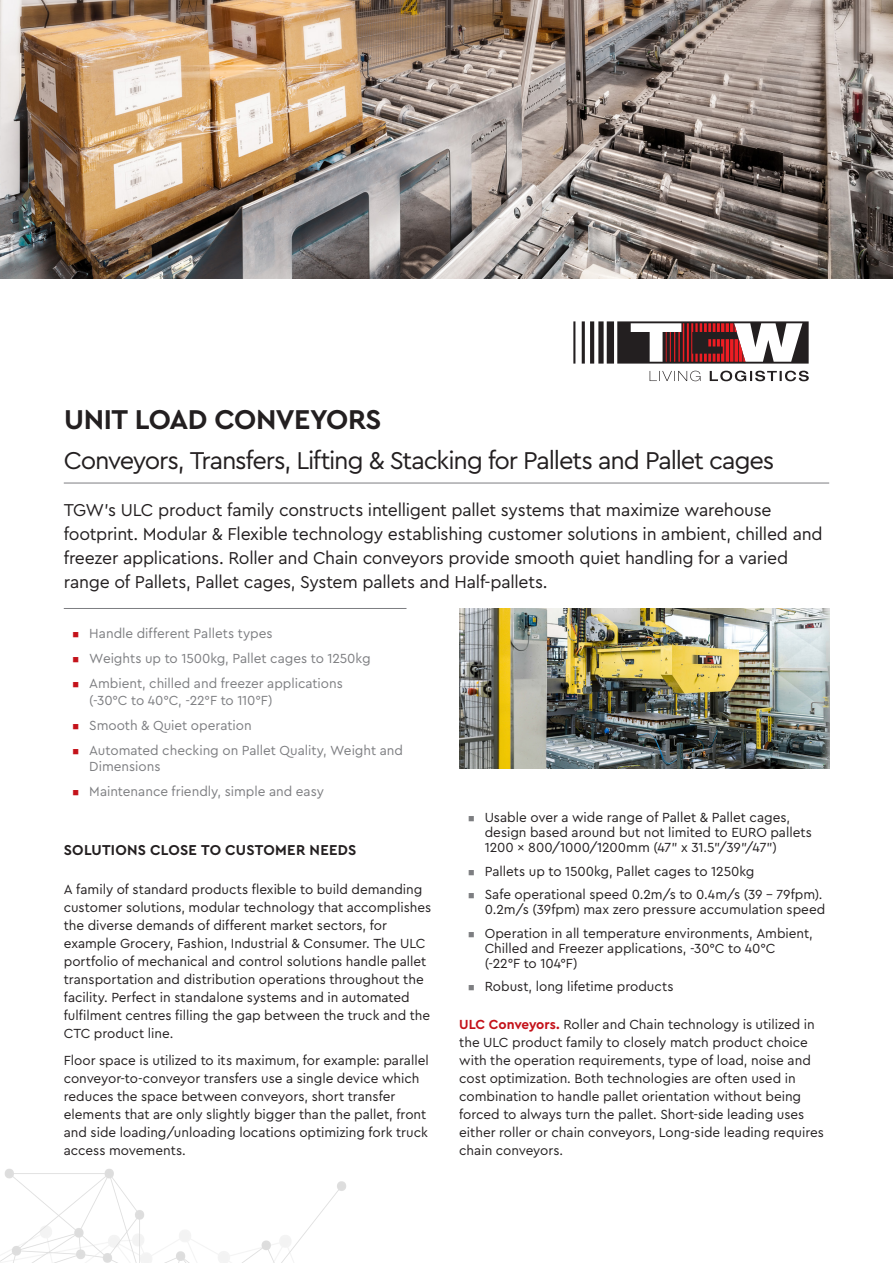
<style>
.page{position:relative;width:893px;height:1263px;background:#fff}
.page>*{position:absolute;margin:0;border:0;box-sizing:border-box;transform-origin:0 0}
.Head{font:700 28.5px "Cera PRO";letter-spacing:-.02em;color:#231f20}
.subhead{font:25.5px "Cera PRO";letter-spacing:-.045em;color:#231f20}
.introduction{font:18px/24px "Cera PRO";letter-spacing:-.015em;color:#231f20}
.headlines{font:700 15px "Cera PRO";letter-spacing:.015em;color:#231f20}
.Fließtext{font:13.8px/18px "Cera PRO";color:#231f20}
.t1{font:13.8px/16.5px "Cera PRO";color:#7d7e81}
.s1{color:#c4121a}
.s2{color:#7d7e81}
.s3{font-weight:700;color:#c4121a}
</style>
<div class="page">
<svg style="left:573px;top:321px;width:236px;height:43px"></svg>
<svg style="left:650px;top:371px;width:159px;height:10px"></svg>
<hr style="left:64px;top:608px;width:342px;height:1px;background:#7d7e81">
<hr style="left:64px;top:483px;width:765px;height:1px;background:#7d7e81">
<img style="left:0;top:1169px;width:346px;height:94px">
<img style="left:0;top:0;width:893px;height:279px">
<img style="left:459px;top:608px;width:370px;height:161px">
<p class="Head" style="left:64px;top:401px;width:319px">UNIT LOAD CONVEYORS</p>
<p class="subhead" style="left:64px;top:444px;width:712px">Conveyors, Transfers, Lifting &amp; Stacking for Pallets and Pallet cages</p>
<p class="introduction" style="left:64px;top:497px;width:760px">TGW’s ULC product family constructs intelligent pallet systems that maximize warehouse footprint. Modular &amp; Flexible technology establishing customer solutions in ambient, chilled and freezer applications. Roller and Chain conveyors provide smooth quiet handling for a varied range of Pallets, Pallet cages, System pallets and Half-pallets.</p>
<p class="t1" style="left:72px;top:625px;width:202px"><span class="s1">▪</span> Handle different Pallets types</p>
<p class="t1" style="left:72px;top:650px;width:300px"><span class="s1">▪</span> Weights up to 1500kg, Pallet cages to 1250kg</p>
<p class="t1" style="left:89px;top:675px;width:255px;text-indent:-17px"><span class="s1">▪</span> Ambient, chilled and freezer applications (-30°C to 40°C, -22°F to 110°F)</p>
<p class="t1" style="left:72px;top:716px;width:181px"><span class="s1">▪</span> Smooth &amp; Quiet operation</p>
<p class="t1" style="left:89px;top:741px;width:315px;text-indent:-17px"><span class="s1">▪</span> Automated checking on Pallet Quality, Weight and<br>Dimensions</p>
<p class="t1" style="left:72px;top:783px;width:253px"><span class="s1">▪</span> Maintenance friendly, simple and easy</p>
<p class="headlines" style="left:64px;top:840px;width:294px">SOLUTIONS CLOSE TO CUSTOMER NEEDS</p>
<p class="Fließtext" style="left:64px;top:880px;width:369px">A family of standard products flexible to build demanding customer solutions, modular technology that accomplishes the diverse demands of different market sectors, for example Grocery, Fashion, Industrial &amp; Consumer. The ULC portfolio of mechanical and control solutions handle pallet transportation and distribution operations throughout the facility. Perfect in standalone systems and in automated fulfilment centres filling the gap between the truck and the CTC product line.</p>
<p class="Fließtext" style="left:64px;top:1050px;width:366px">Floor space is utilized to its maximum, for example: parallel conveyor-to-conveyor transfers use a single device which reduces the space between conveyors, short transfer elements that are only slightly bigger than the pallet, front and side loading/unloading locations optimizing fork truck access movements.</p>
<p class="Fließtext" style="left:485px;top:809px;width:329px;line-height:15px;text-indent:-17px"><span class="s2">▪</span> Usable over a wide range of Pallet &amp; Pallet cages, design based around but not limited to EURO pallets<br>1200 x 800/1000/1200mm (47” x 31.5”/39”/47”)</p>
<p class="Fließtext" style="left:468px;top:861px;width:288px"><span class="s2">▪</span> Pallets up to 1500kg, Pallet cages to 1250kg</p>
<p class="Fließtext" style="left:468px;top:886px;width:359px;line-height:15px;text-align:right"><span class="s2">▪</span> Safe operational speed 0.2m/s to 0.4m/s (39 – 79fpm).<br>0.2m/s (39fpm) max zero pressure accumulation speed</p>
<p class="Fließtext" style="left:485px;top:925px;width:330px;line-height:15px;text-indent:-17px"><span class="s2">▪</span> Operation in all temperature environments, Ambient,<br>Chilled and Freezer applications, -30°C to 40°C (-22°F to 104°F)</p>
<p class="Fließtext" style="left:468px;top:977px;width:207px"><span class="s2">▪</span> Robust, long lifetime products</p>
<p class="Fließtext" style="left:459px;top:1015px;width:366px"><span class="s3">ULC Conveyors.</span> Roller and Chain technology is utilized in the ULC product family to closely match product choice with the operation requirements, type of load, noise and cost optimization. Both technologies are often used in combination to handle pallet orientation without being forced to always turn the pallet. Short-side leading uses either roller or chain conveyors, Long-side leading requires chain conveyors.</p>
</div>
